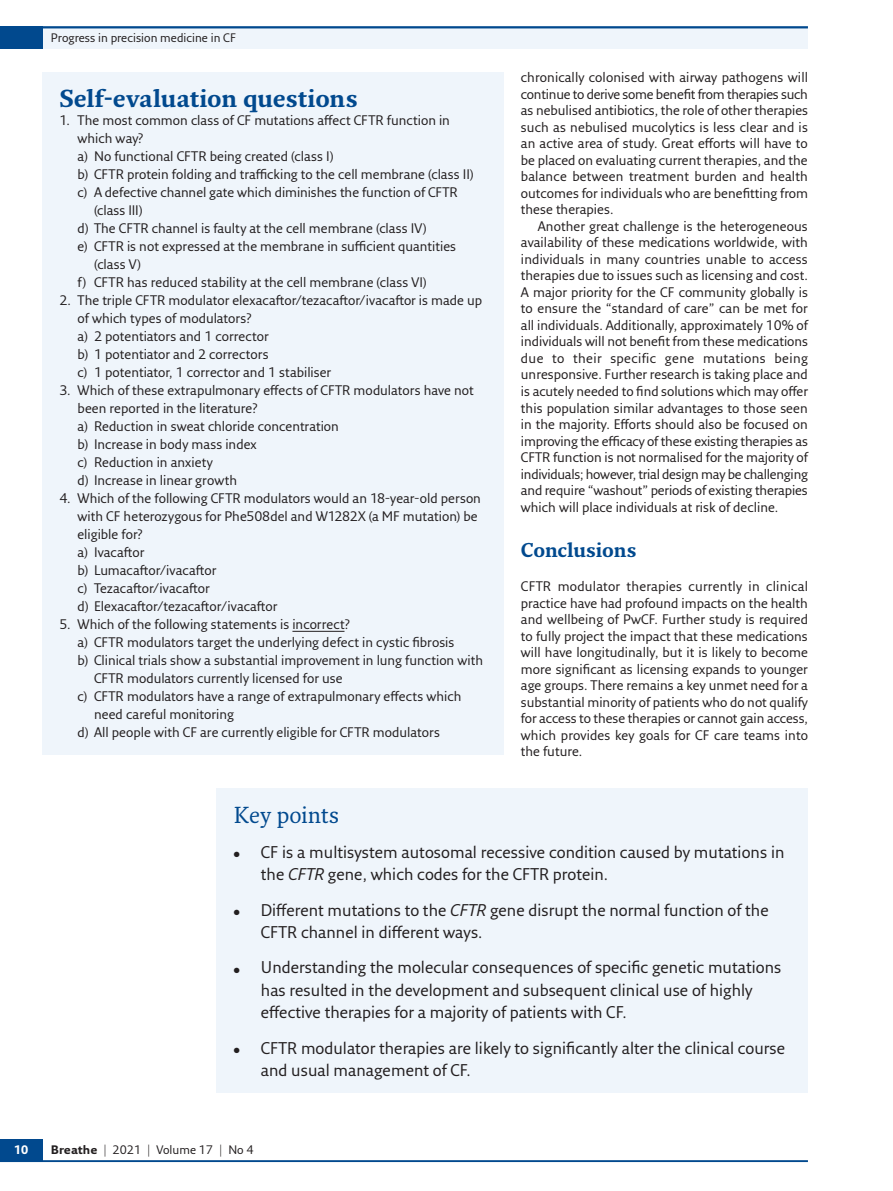
<style>
.page{position:relative;width:893px;height:1191px;background:#fff}
.page>*{position:absolute;margin:0;border:0;box-sizing:border-box;transform-origin:0 0}
.t1{font:700 24px "Fresco Std";letter-spacing:-.01em;color:#01498e}
.t2{font:22.5px "Fresco Std";color:#01498e}
.t3{font:700 19.5px "Fresco Std";letter-spacing:-.01em;color:#01498e}
.t4{font:16.5px/22.5px "Fresco Sans Pro";color:#231f20}
.t5{font:13.5px/16.5px "Fresco Sans Pro";color:#231f20;text-align:justify}
.t6{font:12px "Fresco Sans Pro";color:#231f20}
.t7{font:700 12px "Fresco Sans Pro";color:#fff}
.s1{font-style:italic}
.s2{font-weight:700}
</style>
<div class="page">
<hr style="left:0;top:1160px;width:808px;height:2px;background:#01498e">
<div style="left:0;top:1138px;width:43px;height:23px;background:#01498e"></div>
<div style="left:0;top:26px;width:808px;height:23px;background:#eff5fb"></div>
<hr style="left:0;top:26px;width:808px;height:2px;background:#01498e">
<div style="left:0;top:26px;width:43px;height:23px;background:#01498e"></div>
<div style="left:217px;top:788px;width:591px;height:305px;background:#eff5fb"></div>
<div style="left:43px;top:72px;width:461px;height:682px;background:#eff5fb"></div>
<hr style="left:292px;top:631px;width:52px;height:1px;background:#231f20">
<p class="t6" style="left:51px;top:30px;width:187px">Progress in precision medicine in CF</p>
<h1 class="t1" style="left:60px;top:84px;width:300px">Self-evaluation questions</h1>
<p class="t5" style="left:60px;top:112px;width:392px">1. The most common class of CF mutations affect CFTR function in</p>
<p class="t5" style="left:78px;top:130px;width:68px">which way?</p>
<p class="t5" style="left:78px;top:148px;width:257px">a) No functional CFTR being created (class I)</p>
<p class="t5" style="left:78px;top:166px;width:398px">b) CFTR protein folding and trafficking to the cell membrane (class II)</p>
<p class="t5" style="left:78px;top:184px;width:382px">c) A defective channel gate which diminishes the function of CFTR</p>
<p class="t5" style="left:94px;top:202px;width:50px">(class III)</p>
<p class="t5" style="left:78px;top:220px;width:351px">d) The CFTR channel is faulty at the cell membrane (class IV)</p>
<p class="t5" style="left:78px;top:238px;width:380px">e) CFTR is not expressed at the membrane in sufficient quantities</p>
<p class="t5" style="left:94px;top:256px;width:49px">(class V)</p>
<p class="t5" style="left:78px;top:274px;width:351px">f) CFTR has reduced stability at the cell membrane (class VI)</p>
<p class="t5" style="left:78px;top:291px;width:406px;line-height:18px;text-align:left;text-indent:-18px">2. The triple CFTR modulator elexacaftor/tezacaftor/ivacaftor is made up of which types of modulators?<br>a) 2 potentiators and 1 corrector<br>b) 1 potentiator and 2 correctors<br>c) 1 potentiator, 1 corrector and 1 stabiliser</p>
<p class="t5" style="left:78px;top:381px;width:398px;line-height:18px;text-align:left;text-indent:-18px">3. Which of these extrapulmonary effects of CFTR modulators have not been reported in the literature?<br>a) Reduction in sweat chloride concentration<br>b) Increase in body mass index<br>c) Reduction in anxiety<br>d) Increase in linear growth</p>
<p class="t5" style="left:77px;top:489px;width:405px;line-height:18px;text-align:left;text-indent:-18px">4. Which of the following CFTR modulators would an 18-year-old person with CF heterozygous for Phe508del and W1282X (a MF mutation) be eligible for?<br>a) Ivacaftor<br>b) Lumacaftor/ivacaftor<br>c) Tezacaftor/ivacaftor<br>d) Elexacaftor/tezacaftor/ivacaftor</p>
<p class="t5" style="left:60px;top:616px;width:292px">5. Which of the following statements is incorrect?</p>
<p class="t5" style="left:77px;top:634px;width:378px">a) CFTR modulators target the underlying defect in cystic fibrosis</p>
<p class="t5" style="left:77px;top:652px;width:407px">b) Clinical trials show a substantial improvement in lung function with</p>
<p class="t5" style="left:94px;top:670px;width:250px">CFTR modulators currently licensed for use</p>
<p class="t5" style="left:77px;top:688px;width:385px">c) CFTR modulators have a range of extrapulmonary effects which</p>
<p class="t5" style="left:94px;top:706px;width:142px">need careful monitoring</p>
<p class="t5" style="left:77px;top:724px;width:364px">d) All people with CF are currently eligible for CFTR modulators</p>
<p class="t5" style="left:521px;top:69px;width:289px">chronically colonised with airway pathogens will continue to derive some benefit from therapies such as nebulised antibiotics, the role of other therapies such as nebulised mucolytics is less clear and is an active area of study. Great efforts will have to be placed on evaluating current therapies, and the balance between treatment burden and health outcomes for individuals who are benefitting from these therapies.</p>
<p class="t5" style="left:521px;top:218px;width:289px;text-indent:17px">Another great challenge is the heterogeneous availability of these medications worldwide, with individuals in many countries unable to access therapies due to issues such as licensing and cost.<br>A major priority for the CF community globally is to ensure the “standard of care” can be met for all individuals. Additionally, approximately 10% of individuals will not benefit from these medications due to their specific gene mutations being unresponsive. Further research is taking place and is acutely needed to find solutions which may offer this population similar advantages to those seen in the majority. Efforts should also be focused on improving the efficacy of these existing therapies as CFTR function is not normalised for the majority of individuals; however, trial design may be challenging and require “washout” periods of existing therapies which will place individuals at risk of decline.</p>
<h3 class="t3" style="left:521px;top:537px;width:117px">Conclusions</h3>
<p class="t5" style="left:521px;top:578px;width:289px">CFTR modulator therapies currently in clinical practice have had profound impacts on the health and wellbeing of PwCF. Further study is required to fully project the impact that these medications will have longitudinally, but it is likely to become more significant as licensing expands to younger age groups. There remains a key unmet need for a substantial minority of patients who do not qualify for access to these therapies or cannot gain access, which provides key goals for CF care teams into the future.</p>
<h2 class="t2" style="left:234px;top:800px;width:107px">Key points</h2>
<p class="t4" style="left:261px;top:840px;width:525px;text-indent:-27px">● CF is a multisystem autosomal recessive condition caused by mutations in the <span class="s1">CFTR</span> gene, which codes for the CFTR protein.</p>
<p class="t4" style="left:261px;top:898px;width:509px;text-indent:-27px">● Different mutations to the <span class="s1">CFTR</span> gene disrupt the normal function of the<br>CFTR channel in different ways.</p>
<p class="t4" style="left:261px;top:955px;width:522px;text-indent:-27px">● Understanding the molecular consequences of specific genetic mutations has resulted in the development and subsequent clinical use of highly effective therapies for a majority of patients with CF.</p>
<p class="t4" style="left:261px;top:1036px;width:526px;text-indent:-27px">● CFTR modulator therapies are likely to significantly alter the clinical course and usual management of CF.</p>
<p class="t7" style="left:14px;top:1142px;width:16px">10</p>
<p class="t6" style="left:51px;top:1142px;width:204px"><span class="s2">Breathe</span> | 2021 | Volume 17 | No 4</p>
</div>
